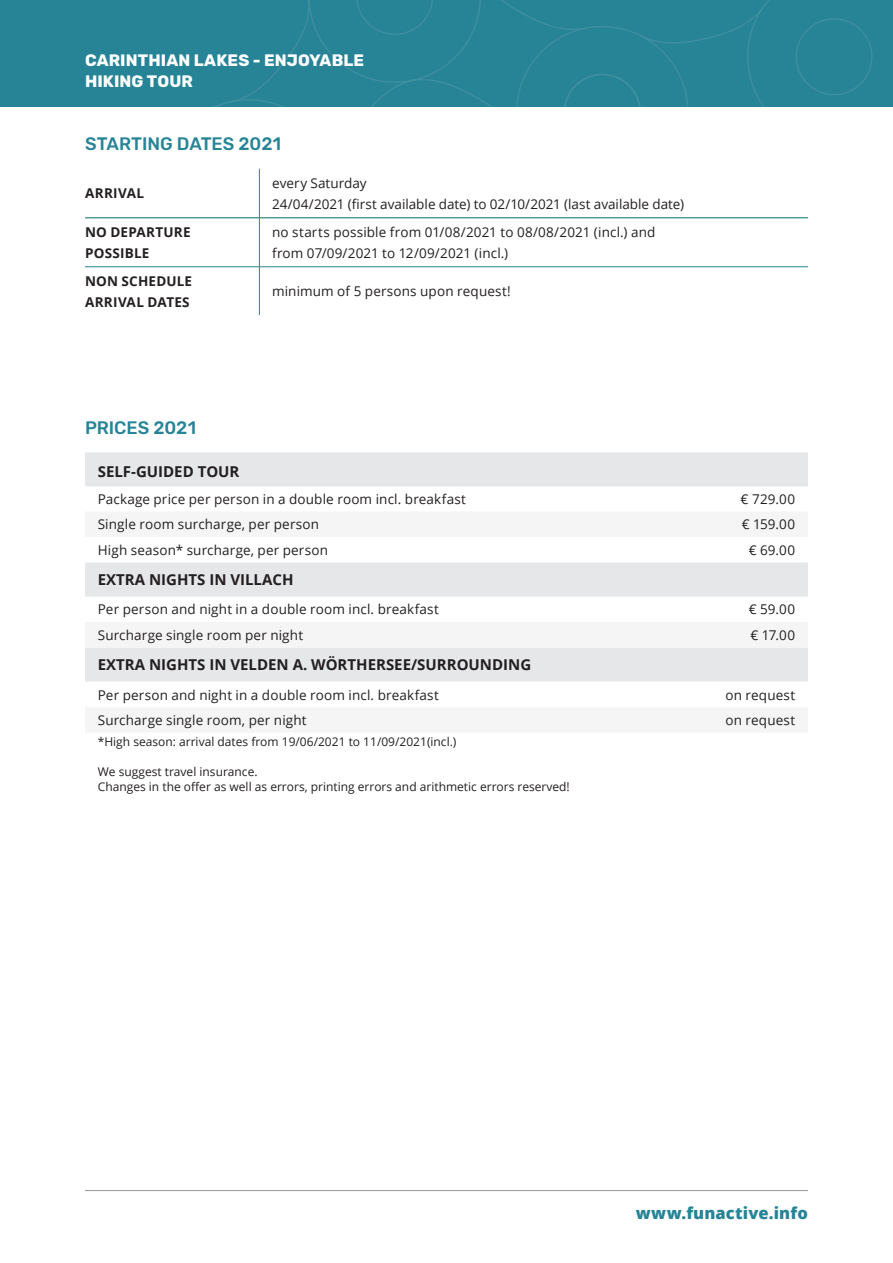
<style>
.page{position:relative;width:893px;height:1263px;background:#fff}
.page>*{position:absolute;margin:0;border:0;box-sizing:border-box;transform-origin:0 0}
.t1{font:500 18px "Rubik";letter-spacing:-.005em;color:#268496}
.t2{font:700 16.5px/21px "Rubik";letter-spacing:.005em;color:#fff}
.t3{font:800 16.5px "Open Sans";letter-spacing:.01em;color:#268496}
.t4{font:700 15px "Open Sans";color:#231f20}
.t5{font:13.5px/21px "Open Sans";letter-spacing:.01em;color:#231f20}
.t6{font:700 13.5px/21px "Open Sans";letter-spacing:.02em;color:#231f20}
.t7{font:12px/15px "Open Sans";color:#231f20}
</style>
<div class="page">
<div style="left:0;top:0;width:893px;height:106px;background:#268496"></div>
<svg style="left:216px;top:0;width:657px;height:106px"></svg>
<hr style="left:85px;top:1190px;width:723px;height:1px;background:#939598">
<hr style="left:259px;top:169px;width:1px;height:49px;background:#268496">
<hr style="left:259px;top:218px;width:1px;height:49px;background:#268496">
<hr style="left:85px;top:266px;width:174px;height:1px;background:#268496">
<hr style="left:259px;top:266px;width:549px;height:1px;background:#268496">
<hr style="left:259px;top:267px;width:1px;height:48px;background:#268496">
<hr style="left:85px;top:218px;width:174px;height:1px;background:#006b70">
<hr style="left:259px;top:218px;width:549px;height:1px;background:#006b70">
<div style="left:85px;top:452px;width:723px;height:34px;background:#e6e7e9"></div>
<svg style="left:85px;top:562px;width:723px;height:120px;fill:#e6e7e9"></svg>
<p class="t2" style="left:85px;top:51px;width:280px">CARINTHIAN LAKES - ENJOYABLE<br>HIKING TOUR</p>
<h1 class="t1" style="left:85px;top:133px;width:198px">STARTING DATES 2021</h1>
<p class="t6" style="left:85px;top:183px;width:60px">ARRIVAL</p>
<p class="t5" style="left:272px;top:172px;width:413px">every Saturday<br>24/04/2021 (first available date) to 02/10/2021 (last available date)</p>
<p class="t6" style="left:85px;top:221px;width:107px">NO DEPARTURE<br>POSSIBLE</p>
<p class="t5" style="left:272px;top:221px;width:385px;line-height:21.6px">no starts possible from 01/08/2021 to 08/08/2021 (incl.) and from 07/09/2021 to 12/09/2021 (incl.)</p>
<p class="t6" style="left:85px;top:270px;width:12px">NON</p>
<p class="t6" style="left:122px;top:270px;width:54px">SCHEDULE</p>
<p class="t6" style="left:85px;top:291px;width:10px">ARRIVAL</p>
<p class="t6" style="left:147px;top:291px;width:19px">DATES</p>
<p class="t5" style="left:272px;top:280px;width:240px">minimum of 5 persons upon request!</p>
<h1 class="t1" style="left:85px;top:417px;width:112px">PRICES 2021</h1>
<p class="t4" style="left:98px;top:461px;width:143px">SELF-GUIDED TOUR</p>
<p class="t5" style="left:98px;top:488px;width:370px">Package price per person in a double room incl. breakfast</p>
<p class="t5" style="left:741px;top:488px;width:56px">€ 729.00</p>
<p class="t5" style="left:98px;top:514px;width:223px">Single room surcharge, per person</p>
<p class="t5" style="left:742px;top:514px;width:55px">€ 159.00</p>
<p class="t5" style="left:98px;top:539px;width:232px">High season* surcharge, per person</p>
<p class="t5" style="left:749px;top:539px;width:48px">€ 69.00</p>
<p class="t4" style="left:98px;top:569px;width:186px">EXTRA NIGHTS IN VILLACH</p>
<p class="t5" style="left:98px;top:599px;width:342px">Per person and night in a double room incl. breakfast</p>
<p class="t5" style="left:749px;top:599px;width:48px">€ 59.00</p>
<p class="t5" style="left:98px;top:624px;width:207px">Surcharge single room per night</p>
<p class="t5" style="left:750px;top:624px;width:46px">€ 17.00</p>
<p class="t4" style="left:98px;top:654px;width:435px">EXTRA NIGHTS IN VELDEN A. WÖRTH ERSEE/SURROUNDING</p>
<p class="t5" style="left:98px;top:684px;width:342px">Per person and night in a double room incl. breakfast</p>
<p class="t5" style="left:725px;top:684px;width:71px">on request</p>
<p class="t5" style="left:98px;top:709px;width:210px">Surcharge single room, per night</p>
<p class="t5" style="left:725px;top:709px;width:71px">on request</p>
<p class="t7" style="left:98px;top:734px;width:360px">*High season: arrival dates from 19/06/2021 to 11/09/2021(incl.)</p>
<p class="t7" style="left:98px;top:764px;width:474px">We suggest travel insurance.<br>Changes in the offer as well as errors, printing errors and arithmetic errors reserved!</p>
<p class="t3" style="left:636px;top:1200px;width:174px">www.funactive.info</p>
</div>
